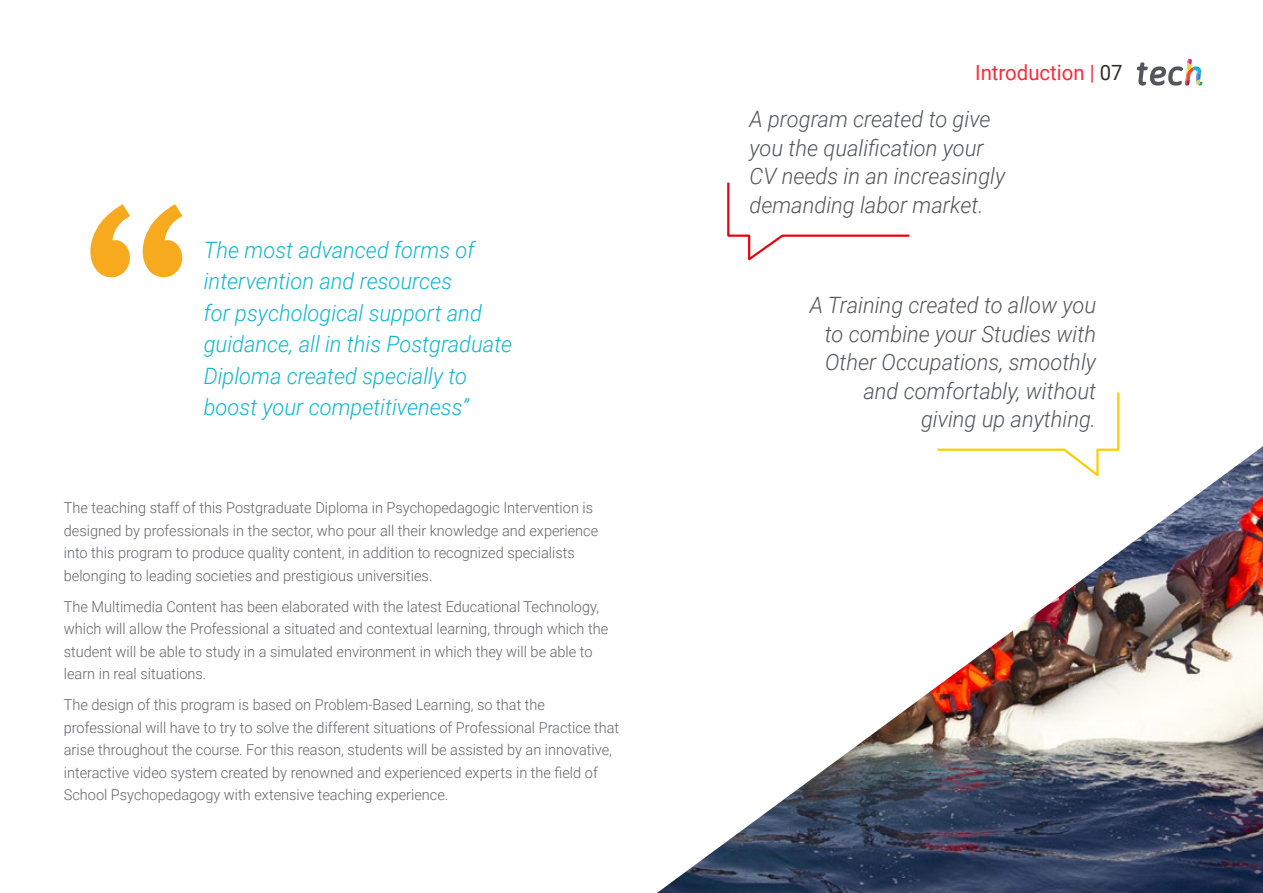
<style>
.page{position:relative;width:1263px;height:893px;background:#fff}
.page>*{position:absolute;margin:0;border:0;box-sizing:border-box;transform-origin:0 0}
.t1{font:italic 300 22.5px/28.5px "Roboto";color:#52555b;text-align:right}
.t2{font:italic 300 22.5px/31.5px "Roboto";color:#0fb6cf}
.t3{font:21px "Roboto";color:#ff293a}
.t4{font:300 15px/22.5px "Roboto";color:#61646a}
.s1{color:#312e20}
</style>
<div class="page">
<img style="left:657px;top:446px;width:606px;height:447px">
<svg style="left:935px;top:392px;width:185px;height:88px"></svg>
<svg style="left:727px;top:182px;width:183px;height:79px"></svg>
<svg style="left:1137px;top:59px;width:65px;height:27px"></svg>
<svg style="left:90px;top:204px;width:92px;height:73px"></svg>
<h1 class="t2" style="left:204px;top:233px;width:310px">The most advanced forms of intervention and resources<br>for psychological support and guidance, all in this Postgraduate<br>Diploma created specially to boost your competitiveness”</h1>
<p class="t4" style="left:64px;top:496px;width:536px">The teaching staff of this Postgraduate Diploma in Psychopedagogic Intervention is designed by professionals in the sector, who pour all their knowledge and experience into this program to produce quality content, in addition to recognized specialists belonging to leading societies and prestigious universities.</p>
<p class="t4" style="left:64px;top:594px;width:546px">The Multimedia Content has been elaborated with the latest Educational Technology, which will allow the Professional a situated and contextual learning, through which the student will be able to study in a simulated environment in which they will be able to learn in real situations.</p>
<p class="t4" style="left:64px;top:693px;width:557px">The design of this program is based on Problem-Based Learning, so that the professional will have to try to solve the different situations of Professional Practice that arise throughout the course. For this reason, students will be assisted by an innovative, interactive video system created by renowned and experienced experts in the field of School Psychopedagogy with extensive teaching experience.</p>
<h2 class="t3" style="left:975px;top:57px;width:149px">Introduction | <span class="s1">07</span></h2>
<h1 class="t1" style="left:749px;top:104px;width:257px;text-align:left">A program created to give you the qualification your<br>CV needs in an increasingly demanding labor market.</h1>
<h1 class="t1" style="left:810px;top:290px;width:288px">A Training created to allow you to combine your Studies with<br>Other Occupations, smoothly and comfortably, without giving up anything.</h1>
</div>
